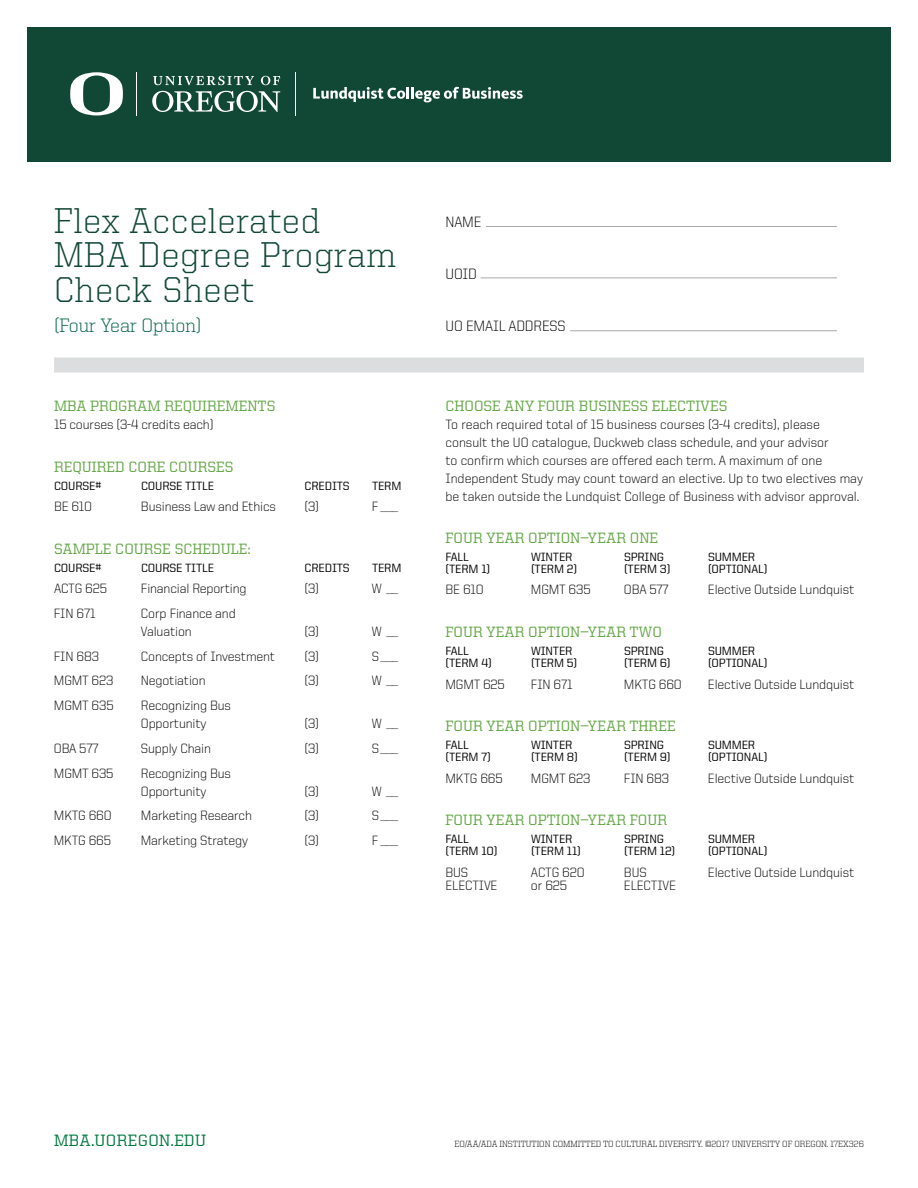
<style>
.page{position:relative;width:918px;height:1188px;background:#fff}
.page>*{position:absolute;margin:0;border:0;box-sizing:border-box;transform-origin:0 0}
.t1{font:300 36px/34.5px "United Serif Reg";letter-spacing:.025em;color:#104735}
.t2{font:300 19.5px "United Serif Reg";color:#006242}
.t3{font:500 16.5px "United Serif Reg";letter-spacing:.025em;color:#007a40}
.t4{font:500 15px "United Serif Reg";color:#62a744}
.t5{font:300 15px "United Sans Reg";letter-spacing:-.01em;color:#000}
.t6{font:300 13.5px/18px "United Sans Reg";letter-spacing:-.01em;color:#000}
.t7{font:500 12px "United Sans Reg";letter-spacing:-.01em;color:#000}
.t8{font:300 9px "United Serif Reg";color:#000}
</style>
<div class="page">
<div style="left:27px;top:27px;width:864px;height:135px;background:#104735"></div>
<svg style="left:152px;top:76px;width:128px;height:36px"></svg>
<svg style="left:70px;top:72px;width:53px;height:43px"></svg>
<svg style="left:313px;top:87px;width:210px;height:15px"></svg>
<hr style="left:136px;top:72px;width:1px;height:44px;background:#fff">
<hr style="left:295px;top:72px;width:1px;height:44px;background:#fff">
<hr style="left:486px;top:226px;width:351px;height:1px;background:#a8a8aa">
<hr style="left:481px;top:278px;width:356px;height:1px;background:#a8a8aa">
<hr style="left:570px;top:330px;width:267px;height:1px;background:#a8a8aa">
<div style="left:54px;top:358px;width:810px;height:15px;background:#dcddde"></div>
<h1 class="t1" style="left:54px;top:203px;width:343px">Flex Accelerated<br>MBA Degree Program<br>Check Sheet</h1>
<h2 class="t2" style="left:54px;top:315px;width:149px">(Four Year Option)</h2>
<p class="t4" style="left:54px;top:398px;width:223px">MBA PROGRAM REQUIREMENTS</p>
<p class="t6" style="left:54px;top:415px;width:161px">15 courses (3-4 credits each)</p>
<p class="t4" style="left:54px;top:458px;width:181px">REQUIRED CORE COURSES</p>
<p class="t7" style="left:54px;top:479px;width:49px">COURSE#</p>
<p class="t7" style="left:141px;top:479px;width:75px">COURSE TITLE</p>
<p class="t7" style="left:304px;top:479px;width:47px">CREDITS</p>
<p class="t7" style="left:372px;top:479px;width:31px">TERM</p>
<p class="t6" style="left:54px;top:497px;width:40px">BE 610</p>
<p class="t6" style="left:141px;top:497px;width:137px">Business Law and Ethics</p>
<p class="t6" style="left:304px;top:497px;width:16px">(3)</p>
<p class="t6" style="left:372px;top:497px;width:28px">F ___</p>
<p class="t4" style="left:54px;top:541px;width:198px">SAMPLE COURSE SCHEDULE:</p>
<p class="t7" style="left:54px;top:561px;width:49px">COURSE#</p>
<p class="t7" style="left:141px;top:561px;width:75px">COURSE TITLE</p>
<p class="t7" style="left:304px;top:561px;width:47px">CREDITS</p>
<p class="t7" style="left:372px;top:561px;width:31px">TERM</p>
<p class="t6" style="left:54px;top:580px;width:54px">ACTG 625</p>
<p class="t6" style="left:141px;top:580px;width:107px">Financial Reporting</p>
<p class="t6" style="left:304px;top:580px;width:16px">(3)</p>
<p class="t6" style="left:372px;top:580px;width:28px">W __</p>
<p class="t6" style="left:54px;top:604px;width:43px">FIN 671</p>
<p class="t6" style="left:141px;top:604px;width:96px">Corp Finance and<br>Valuation</p>
<p class="t6" style="left:304px;top:622px;width:16px">(3)</p>
<p class="t6" style="left:372px;top:622px;width:28px">W __</p>
<p class="t6" style="left:54px;top:647px;width:47px">FIN 683</p>
<p class="t6" style="left:141px;top:647px;width:136px">Concepts of Investment</p>
<p class="t6" style="left:304px;top:647px;width:16px">(3)</p>
<p class="t6" style="left:372px;top:647px;width:28px">S___</p>
<p class="t6" style="left:54px;top:672px;width:61px">MGMT 623</p>
<p class="t6" style="left:141px;top:672px;width:66px">Negotiation</p>
<p class="t6" style="left:304px;top:672px;width:16px">(3)</p>
<p class="t6" style="left:54px;top:697px;width:61px">MGMT 635</p>
<p class="t6" style="left:141px;top:697px;width:92px">Recognizing Bus<br>Opportunity</p>
<p class="t6" style="left:304px;top:715px;width:16px">(3)</p>
<p class="t6" style="left:372px;top:715px;width:28px">W __</p>
<p class="t6" style="left:54px;top:739px;width:46px">OBA 577</p>
<p class="t6" style="left:141px;top:739px;width:72px">Supply Chain</p>
<p class="t6" style="left:304px;top:739px;width:16px">(3)</p>
<p class="t6" style="left:372px;top:739px;width:28px">S___</p>
<p class="t6" style="left:54px;top:764px;width:61px">MGMT 635</p>
<p class="t6" style="left:141px;top:764px;width:92px">Recognizing Bus<br>Opportunity</p>
<p class="t6" style="left:304px;top:782px;width:16px">(3)</p>
<p class="t6" style="left:372px;top:782px;width:28px">W __</p>
<p class="t6" style="left:54px;top:807px;width:59px">MKTG 660</p>
<p class="t6" style="left:141px;top:807px;width:113px">Marketing Research</p>
<p class="t6" style="left:304px;top:807px;width:16px">(3)</p>
<p class="t6" style="left:54px;top:832px;width:59px">MKTG 665</p>
<p class="t6" style="left:141px;top:832px;width:109px">Marketing Strategy</p>
<p class="t6" style="left:304px;top:832px;width:16px">(3)</p>
<p class="t6" style="left:372px;top:832px;width:28px">F ___</p>
<p class="t5" style="left:446px;top:214px;width:38px">NAME</p>
<p class="t5" style="left:446px;top:266px;width:33px">UOID</p>
<p class="t5" style="left:446px;top:318px;width:122px">UO EMAIL ADDRESS</p>
<p class="t4" style="left:446px;top:398px;width:283px">CHOOSE ANY FOUR BUSINESS ELECTIVES</p>
<p class="t6" style="left:446px;top:415px;width:419px">To reach required total of 15 business courses (3-4 credits), please consult the UO catalogue, Duckweb class schedule, and your advisor<br>to confirm which courses are offered each term. A maximum of one Independent Study may count toward an elective. Up to two electives may be taken outside the Lundquist College of Business with advisor approval.</p>
<p class="t4" style="left:446px;top:530px;width:214px">FOUR YEAR OPTION—YEAR ONE</p>
<p class="t7" style="left:446px;top:550px;width:25px">FALL</p>
<p class="t7" style="left:531px;top:550px;width:43px">WINTER</p>
<p class="t7" style="left:624px;top:550px;width:42px">SPRING</p>
<p class="t7" style="left:708px;top:550px;width:49px">SUMMER</p>
<p class="t7" style="left:446px;top:562px;width:46px">(TERM 1)</p>
<p class="t7" style="left:531px;top:562px;width:48px">(TERM 2)</p>
<p class="t7" style="left:624px;top:562px;width:48px">(TERM 3)</p>
<p class="t7" style="left:708px;top:562px;width:61px">(OPTIONAL)</p>
<p class="t6" style="left:446px;top:581px;width:40px">BE 610</p>
<p class="t6" style="left:531px;top:581px;width:61px">MGMT 635</p>
<p class="t6" style="left:624px;top:581px;width:46px">OBA 577</p>
<p class="t6" style="left:708px;top:581px;width:148px">Elective Outside Lundquist</p>
<p class="t4" style="left:446px;top:624px;width:218px">FOUR YEAR OPTION—YEAR TWO</p>
<p class="t7" style="left:446px;top:645px;width:25px">FALL</p>
<p class="t7" style="left:531px;top:645px;width:43px">WINTER</p>
<p class="t7" style="left:624px;top:645px;width:42px">SPRING</p>
<p class="t7" style="left:708px;top:645px;width:49px">SUMMER</p>
<p class="t7" style="left:446px;top:657px;width:48px">(TERM 4)</p>
<p class="t7" style="left:531px;top:657px;width:48px">(TERM 5)</p>
<p class="t7" style="left:624px;top:657px;width:48px">(TERM 6)</p>
<p class="t7" style="left:708px;top:657px;width:61px">(OPTIONAL)</p>
<p class="t6" style="left:446px;top:675px;width:61px">MGMT 625</p>
<p class="t6" style="left:531px;top:675px;width:43px">FIN 671</p>
<p class="t6" style="left:624px;top:675px;width:59px">MKTG 660</p>
<p class="t6" style="left:708px;top:675px;width:148px">Elective Outside Lundquist</p>
<p class="t4" style="left:446px;top:718px;width:232px">FOUR YEAR OPTION—YEAR THREE</p>
<p class="t7" style="left:446px;top:739px;width:25px">FALL</p>
<p class="t7" style="left:531px;top:739px;width:43px">WINTER</p>
<p class="t7" style="left:624px;top:739px;width:42px">SPRING</p>
<p class="t7" style="left:708px;top:739px;width:49px">SUMMER</p>
<p class="t7" style="left:446px;top:751px;width:47px">(TERM 7)</p>
<p class="t7" style="left:531px;top:751px;width:48px">(TERM 8)</p>
<p class="t7" style="left:624px;top:751px;width:48px">(TERM 9)</p>
<p class="t7" style="left:708px;top:751px;width:61px">(OPTIONAL)</p>
<p class="t6" style="left:446px;top:769px;width:59px">MKTG 665</p>
<p class="t6" style="left:531px;top:769px;width:61px">MGMT 623</p>
<p class="t6" style="left:624px;top:769px;width:47px">FIN 683</p>
<p class="t6" style="left:708px;top:769px;width:148px">Elective Outside Lundquist</p>
<p class="t4" style="left:446px;top:812px;width:223px">FOUR YEAR OPTION—YEAR FOUR</p>
<p class="t7" style="left:446px;top:833px;width:25px">FALL</p>
<p class="t7" style="left:531px;top:833px;width:43px">WINTER</p>
<p class="t7" style="left:624px;top:833px;width:42px">SPRING</p>
<p class="t7" style="left:708px;top:833px;width:49px">SUMMER</p>
<p class="t7" style="left:446px;top:845px;width:54px">(TERM 10)</p>
<p class="t7" style="left:531px;top:845px;width:51px">(TERM 11)</p>
<p class="t7" style="left:624px;top:845px;width:53px">(TERM 12)</p>
<p class="t7" style="left:708px;top:845px;width:61px">(OPTIONAL)</p>
<p class="t6" style="left:446px;top:863px;width:24px">BUS</p>
<p class="t6" style="left:531px;top:863px;width:55px">ACTG 620</p>
<p class="t6" style="left:624px;top:863px;width:24px">BUS</p>
<p class="t6" style="left:708px;top:863px;width:148px">Elective Outside Lundquist</p>
<p class="t6" style="left:446px;top:877px;width:54px">ELECTIVE</p>
<p class="t6" style="left:531px;top:877px;width:38px">or 625</p>
<p class="t6" style="left:624px;top:877px;width:54px">ELECTIVE</p>
<p class="t3" style="left:54px;top:1132px;width:154px">MBA.UOREGON.EDU</p>
<p class="t8" style="left:454px;top:1139px;width:411px">EO/AA/ADA INSTITUTION COMMITTED TO CULTURAL DIVERSITY. ©2017 UNIVERSITY OF OREGON. 17EX326</p>
</div>
